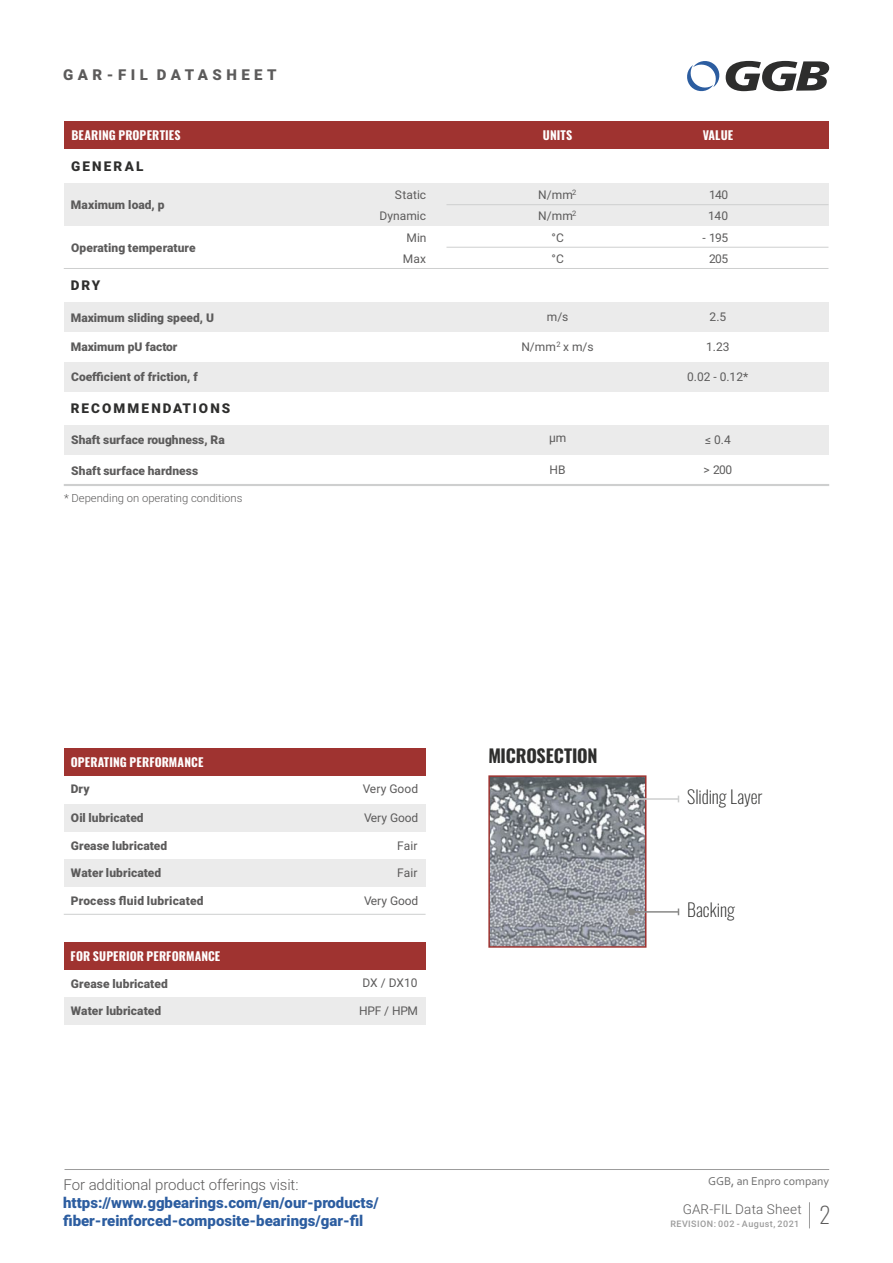
<style>
.page{position:relative;width:893px;height:1263px;background:#fff}
.page>*{position:absolute;margin:0;border:0;box-sizing:border-box;transform-origin:0 0}
.t1{font:200 22.5px "Oswald";color:#5c5b5b}
.t2{font:200 18px "Oswald";letter-spacing:-.005em;color:#2e2e2d}
.t3{font:700 18px "Oswald";letter-spacing:-.015em;color:#2e2e2d}
.t4{font:900 15px/18px "Roboto";color:#2c5da0}
.t5{font:300 15px "Roboto";letter-spacing:-.01em;color:#5c5b5b}
.t6{font:900 15px "Roboto";letter-spacing:.3em;color:#5c5b5b}
.t7{font:900 13.5px "Roboto";letter-spacing:.155em;color:#2e2e2d}
.t8{font:300 13.5px "Roboto";letter-spacing:.02em;color:#5c5b5b}
.t9{font:900 12px "Roboto";color:#5c5b5b}
.t10{font:12px/20.7px "Roboto";color:#5c5b5b}
.t11{font:700 12px "Oswald";letter-spacing:.015em;color:#fefefe}
.t12{font:12px "Corbel";color:#717171}
.t13{font:300 11.25px "Roboto";color:#5c5b5b}
.t14{font:500 9px "Roboto";letter-spacing:.05em;color:#9c9c9c}
.t15{font:7.5px "Roboto";color:#5c5b5b}
</style>
<div class="page">
<hr style="left:65px;top:1169px;width:764px;height:1px;background:#9c9c9c">
<svg style="left:687px;top:60px;width:142px;height:32px"></svg>
<div style="left:64px;top:121px;width:764px;height:28px;background:#9f3330"></div>
<svg style="left:809px;top:1202px;width:1px;height:26px"></svg>
<img style="left:491px;top:778px;width:152px;height:167px">
<div style="left:64px;top:997px;width:362px;height:28px;background:#ebebeb"></div>
<div style="left:64px;top:859px;width:362px;height:28px;background:#ebebeb"></div>
<div style="left:64px;top:804px;width:362px;height:27px;background:#ebebeb"></div>
<div style="left:64px;top:425px;width:764px;height:30px;background:#ebebeb"></div>
<div style="left:64px;top:362px;width:764px;height:30px;background:#ebebeb"></div>
<div style="left:64px;top:302px;width:764px;height:30px;background:#ebebeb"></div>
<div style="left:64px;top:183px;width:764px;height:43px;background:#ebebeb"></div>
<div style="left:64px;top:748px;width:362px;height:28px;background:#9f3330"></div>
<div style="left:64px;top:942px;width:362px;height:27px;background:#9f3330"></div>
<hr style="left:446px;top:247px;width:382px;height:1px;background:#cecfcf">
<hr style="left:446px;top:204px;width:382px;height:1px;background:#cecfcf">
<hr style="left:64px;top:484px;width:765px;height:2px;background:#cecfcf">
<div style="left:488px;top:775px;width:158px;height:173px;border:2px solid #9f3330"></div>
<hr style="left:631px;top:911px;width:47px;height:2px;background:#888887">
<div style="left:628px;top:909px;width:7px;height:6px;background:#888887;border:1px solid #888887;border-radius:50%"></div>
<hr style="left:631px;top:798px;width:47px;height:2px;background:#cecfcf">
<svg style="left:628px;top:796px;width:6px;height:6px"></svg>
<hr style="left:64px;top:268px;width:764px;height:1px;background:#cecfcf">
<hr style="left:64px;top:914px;width:362px;height:1px;background:#cecfcf">
<p class="t6" style="left:63px;top:69px;width:215px">GAR-FIL DATASHEET</p>
<p class="t11" style="left:71px;top:127px;width:111px">BEARING PROPERTIES</p>
<p class="t11" style="left:543px;top:127px;width:31px">UNITS</p>
<p class="t11" style="left:703px;top:127px;width:32px">VALUE</p>
<p class="t7" style="left:71px;top:161px;width:74px">GENERAL</p>
<p class="t9" style="left:71px;top:200px;width:95px">Maximum load, p</p>
<p class="t9" style="left:71px;top:243px;width:126px">Operating temperature</p>
<p class="t10" style="left:395px;top:186px;width:33px">Static</p>
<p class="t10" style="left:379px;top:207px;width:48px">Dynamic</p>
<p class="t10" style="left:538px;top:186px;width:36px">N/mm</p>
<p class="t15" style="left:572px;top:190px;width:6px">2</p>
<p class="t10" style="left:538px;top:207px;width:36px">N/mm</p>
<p class="t15" style="left:572px;top:211px;width:6px">2</p>
<p class="t10" style="left:407px;top:228px;width:22px">Min</p>
<p class="t10" style="left:551px;top:228px;width:14px">°C</p>
<p class="t10" style="left:403px;top:249px;width:25px">Max</p>
<p class="t10" style="left:551px;top:250px;width:14px">°C</p>
<p class="t10" style="left:708px;top:186px;width:22px">140<br>140</p>
<p class="t10" style="left:702px;top:228px;width:27px;line-height:21.3px;text-align:center">- 195<br>205</p>
<p class="t7" style="left:71px;top:280px;width:31px">DRY</p>
<p class="t9" style="left:71px;top:313px;width:145px">Maximum sliding speed, U</p>
<p class="t10" style="left:547px;top:308px;width:23px">m/s</p>
<p class="t10" style="left:710px;top:308px;width:18px">2.5</p>
<p class="t9" style="left:71px;top:342px;width:108px">Maximum pU factor</p>
<p class="t10" style="left:521px;top:338px;width:74px">N/mm<sup>2</sup> x m/s</p>
<p class="t10" style="left:706px;top:338px;width:25px">1.23</p>
<p class="t9" style="left:71px;top:372px;width:128px">Coefficient of friction, f</p>
<p class="t10" style="left:687px;top:367px;width:63px">0.02 - 0.12*</p>
<p class="t7" style="left:71px;top:403px;width:161px">RECOMMENDATIONS</p>
<p class="t9" style="left:71px;top:435px;width:155px">Shaft surface roughness, Ra</p>
<p class="t10" style="left:549px;top:428px;width:19px">μm</p>
<p class="t10" style="left:705px;top:430px;width:27px">≤ 0.4</p>
<p class="t9" style="left:71px;top:466px;width:129px">Shaft surface hardness</p>
<p class="t10" style="left:549px;top:461px;width:18px">HB</p>
<p class="t10" style="left:703px;top:461px;width:30px">&gt; 200</p>
<p class="t13" style="left:64px;top:494px;width:180px">* Depending on operating conditions</p>
<p class="t11" style="left:71px;top:754px;width:134px">OPERATING PERFORMANCE</p>
<p class="t9" style="left:71px;top:784px;width:21px">Dry</p>
<p class="t9" style="left:71px;top:813px;width:74px">Oil lubricated</p>
<p class="t9" style="left:71px;top:841px;width:98px">Grease lubricated</p>
<p class="t9" style="left:71px;top:868px;width:92px">Water lubricated</p>
<p class="t9" style="left:71px;top:896px;width:134px">Process fluid lubricated</p>
<p class="t11" style="left:71px;top:947px;width:151px">FOR SUPERIOR PERFORMANCE</p>
<p class="t9" style="left:71px;top:979px;width:98px">Grease lubricated</p>
<p class="t9" style="left:71px;top:1006px;width:92px">Water lubricated</p>
<p class="t10" style="left:363px;top:780px;width:57px">Very Good</p>
<p class="t10" style="left:364px;top:808px;width:56px">Very Good</p>
<p class="t10" style="left:397px;top:836px;width:22px">Fair</p>
<p class="t10" style="left:397px;top:864px;width:22px">Fair</p>
<p class="t10" style="left:364px;top:892px;width:56px">Very Good</p>
<p class="t10" style="left:362px;top:974px;width:57px">DX / DX10</p>
<p class="t10" style="left:359px;top:1002px;width:60px">HPF / HPM</p>
<p class="t5" style="left:64px;top:1179px;width:237px">For additional product offerings visit:</p>
<p class="t4" style="left:63px;top:1195px;width:317px">https://www.ggbearings.com/en/our-products/ fiber-reinforced-composite-bearings/gar-fil</p>
<h2 class="t3" style="left:488px;top:744px;width:111px">MICROSECTION</h2>
<h2 class="t2" style="left:687px;top:784px;width:77px">Sliding Layer</h2>
<h2 class="t2" style="left:687px;top:897px;width:49px">Backing</h2>
<p class="t12" style="left:708px;top:1176px;width:123px">GGB, an Enpro company</p>
<p class="t8" style="left:683px;top:1204px;width:121px">GAR-FIL Data Sheet</p>
<p class="t14" style="left:670px;top:1220px;width:130px">REVISION: 002 - August, 2021</p>
<h1 class="t1" style="left:820px;top:1200px;width:13px">2</h1>
</div>
